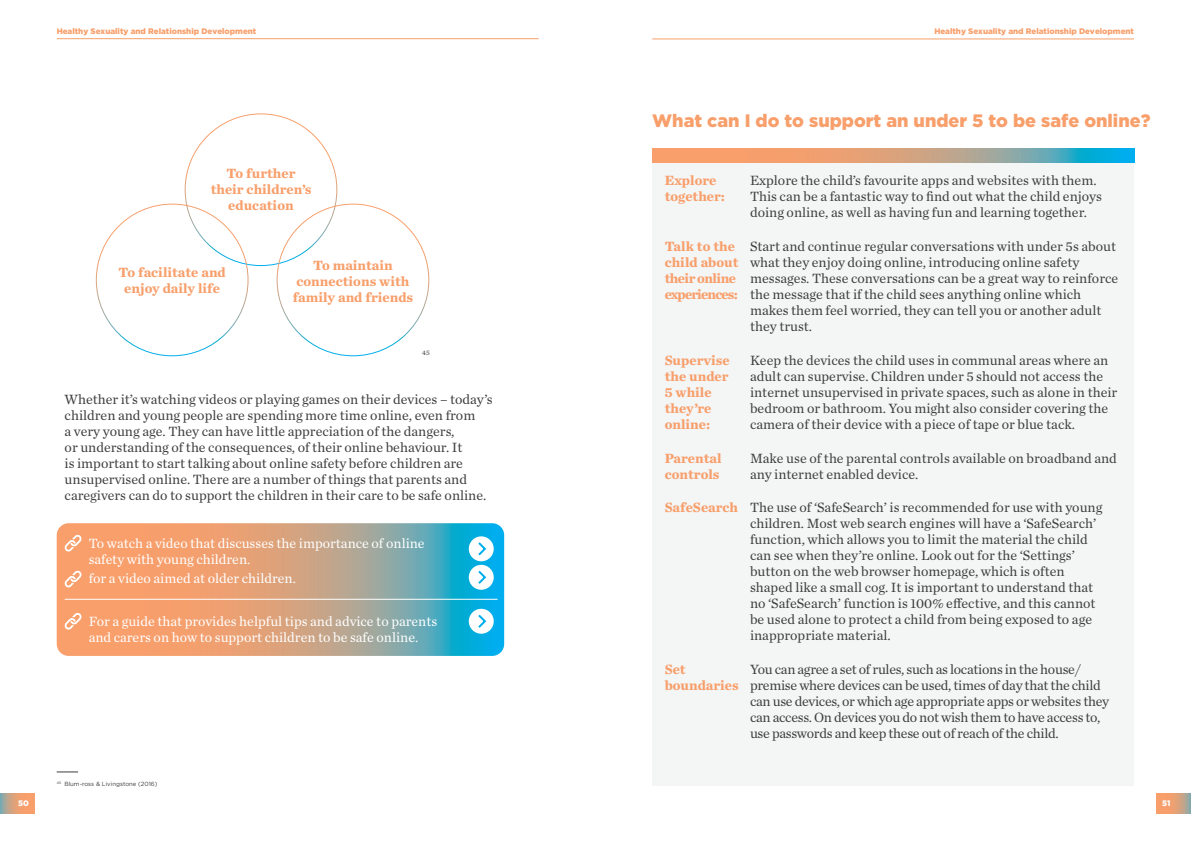
<style>
.page{position:relative;width:1191px;height:842px;background:#fff}
.page>*{position:absolute;margin:0;border:0;box-sizing:border-box;transform-origin:0 0}
.t1{font:900 18px "Gotham";color:#f89f6b}
.t2{font:14px/16px "Chronicle Text G1";color:#3e3e3f}
.t3{font:14px/16px "Chronicle Text G1";letter-spacing:-.02em;color:#3e3e3f}
.t4{font:14px/16px "Chronicle Text G1";color:#fff}
.t5{font:700 14px/16px "Chronicle Text G1";color:#f89f6b}
.t6{font:700 14px/16px "Chronicle Text G1";letter-spacing:-.04em;color:#f89f6b}
.t7{font:900 8px "Gotham";color:#f89f6b}
.t8{font:900 8px "Gotham";color:#fff}
.t9{font:7px "Chronicle Text G1";color:#3e3e3f}
.t10{font:6px "Gotham";color:#3e3e3f}
</style>
<div class="page">
<svg style="left:1157px;top:794px;width:34px;height:20px"></svg>
<svg style="left:0;top:794px;width:34px;height:20px"></svg>
<svg style="left:57px;top:772px;width:21px;height:1px"></svg>
<svg style="left:57px;top:523px;width:447px;height:133px;background:#b8a48c"></svg>
<hr style="left:65px;top:599px;width:432px;height:1px;background:#fff">
<div style="left:469px;top:536px;width:25px;height:25px;background:#fff;border-radius:50%"></div>
<div style="left:469px;top:565px;width:25px;height:25px;background:#fff;border-radius:50%"></div>
<div style="left:469px;top:609px;width:25px;height:25px;background:#fff;border-radius:50%"></div>
<svg style="left:478px;top:542px;width:9px;height:14px"></svg>
<svg style="left:478px;top:570px;width:9px;height:14px"></svg>
<svg style="left:478px;top:614px;width:9px;height:14px"></svg>
<svg style="left:64px;top:534px;width:18px;height:18px"></svg>
<svg style="left:64px;top:570px;width:18px;height:18px"></svg>
<svg style="left:64px;top:612px;width:18px;height:18px"></svg>
<div style="left:652px;top:162px;width:482px;height:623px;background:#f4f5f5"></div>
<svg style="left:652px;top:149px;width:482px;height:13px;background:#b4a38d"></svg>
<hr style="left:57px;top:39px;width:482px;height:1px;background:#f89f6b">
<hr style="left:652px;top:39px;width:482px;height:1px;background:#f89f6b">
<p class="t7" style="left:57px;top:27px;width:201px">Healthy Sexuality and Relationship Development</p>
<p class="t7" style="left:934px;top:27px;width:201px">Healthy Sexuality and Relationship Development</p>
<p class="t5" style="left:211px;top:164px;width:102px;text-align:center">To further their children’s education</p>
<p class="t5" style="left:118px;top:264px;width:109px;text-align:center">To facilitate and enjoy daily life</p>
<p class="t5" style="left:293px;top:256px;width:122px;text-align:center">To maintain connections with family and friends</p>
<p class="t9" style="left:422px;top:347px;width:9px">45</p>
<p class="t2" style="left:65px;top:391px;width:429px">Whether it’s watching videos or playing games on their devices – today’s children and young people are spending more time online, even from<br>a very young age. They can have little appreciation of the dangers,<br>or understanding of the consequences, of their online behaviour. It<br>is important to start talking about online safety before children are unsupervised online. There are a number of things that parents and caregivers can do to support the children in their care to be safe online.</p>
<p class="t4" style="left:89px;top:534px;width:337px">To watch a video that discusses the importance of online safety with young children.</p>
<p class="t4" style="left:89px;top:570px;width:209px">for a video aimed at older children.</p>
<p class="t4" style="left:89px;top:612px;width:350px">For a guide that provides helpful tips and advice to parents and carers on how to support children to be safe online.</p>
<p class="t10" style="left:57px;top:779px;width:102px"><sup>45</sup> Blum-ross &amp; Livingstone (2016)</p>
<p class="t1" style="left:652px;top:110px;width:500px">What can I do to support an under 5 to be safe online?</p>
<p class="t5" style="left:664px;top:171px;width:62px">Explore together:</p>
<p class="t2" style="left:750px;top:171px;width:353px">Explore the child’s favourite apps and websites with them.<br>This can be a fantastic way to find out what the child enjoys doing online, as well as having fun and learning together.</p>
<p class="t6" style="left:664px;top:237px;width:75px">Talk to the child about their online experiences:</p>
<p class="t2" style="left:750px;top:237px;width:370px">Start and continue regular conversations with under 5s about what they enjoy doing online, introducing online safety messages. These conversations can be a great way to reinforce the message that if the child sees anything online which makes them feel worried, they can tell you or another adult they trust.</p>
<p class="t5" style="left:664px;top:351px;width:66px">Supervise the under<br>5 while they’re online:</p>
<p class="t2" style="left:750px;top:351px;width:369px">Keep the devices the child uses in communal areas where an adult can supervise. Children under 5 should not access the internet unsupervised in private spaces, such as alone in their bedroom or bathroom. You might also consider covering the camera of their device with a piece of tape or blue tack.</p>
<p class="t5" style="left:664px;top:449px;width:58px">Parental controls</p>
<p class="t2" style="left:750px;top:449px;width:368px">Make use of the parental controls available on broadband and any internet enabled device.</p>
<p class="t5" style="left:664px;top:499px;width:75px">SafeSearch</p>
<p class="t2" style="left:750px;top:499px;width:354px">The use of ‘SafeSearch’ is recommended for use with young children. Most web search engines will have a ‘SafeSearch’ function, which allows you to limit the material the child can see when they’re online. Look out for the ‘Settings’ button on the web browser homepage, which is often shaped like a small cog. It is important to understand that no ‘SafeSearch’ function is 100% effective, and this cannot be used alone to protect a child from being exposed to age inappropriate material.</p>
<p class="t5" style="left:664px;top:661px;width:75px">Set boundaries</p>
<p class="t3" style="left:750px;top:661px;width:361px">You can agree a set of rules, such as locations in the house/ premise where devices can be used, times of day that the child can use devices, or which age appropriate apps or websites they can access. On devices you do not wish them to have access to, use passwords and keep these out of reach of the child.</p>
<p class="t8" style="left:18px;top:799px;width:12px">50</p>
<p class="t8" style="left:1162px;top:799px;width:10px">51</p>
</div>
